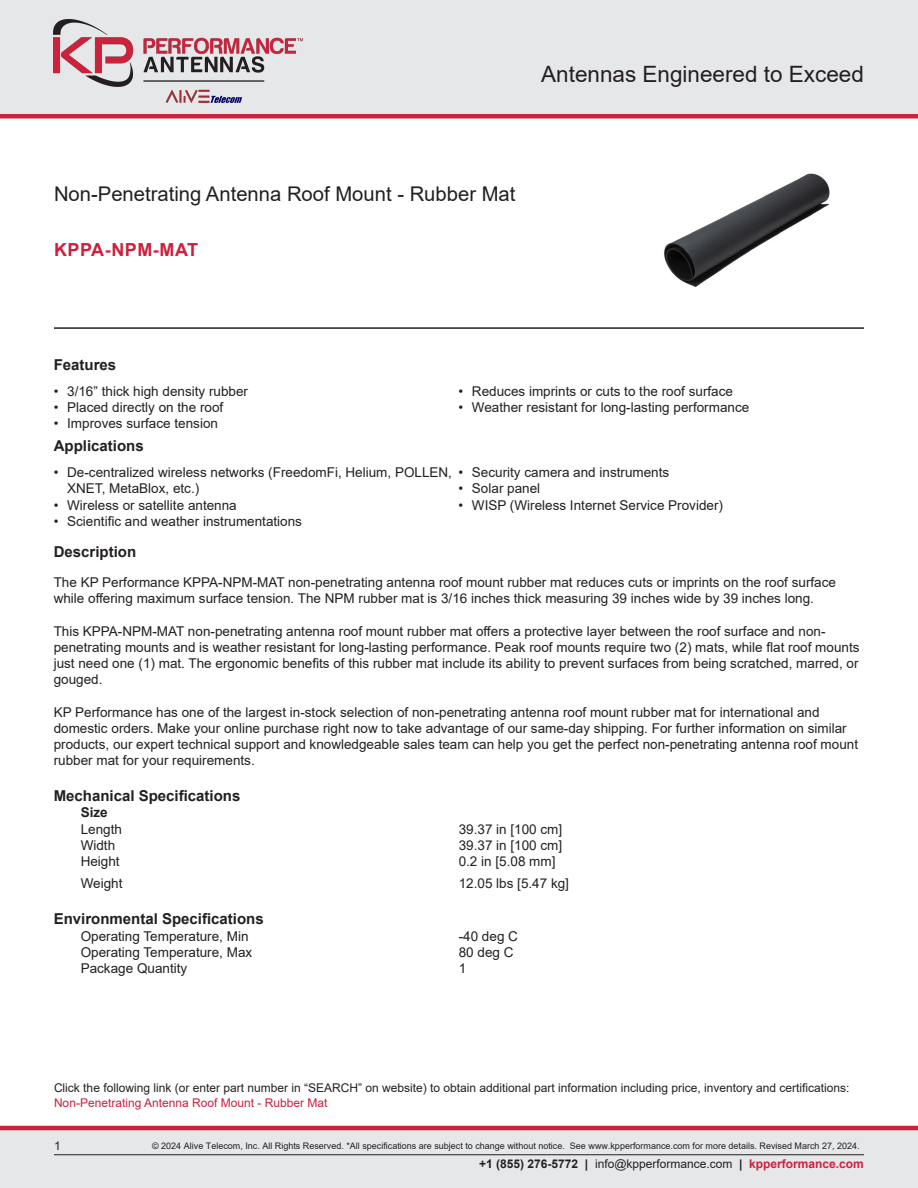
<style>
.page{position:relative;width:918px;height:1188px;background:#fff}
.page>*{position:absolute;margin:0;border:0;box-sizing:border-box;transform-origin:0 0}
.t1{font:22.5px "Arial";color:#231f20}
.Web_Description_Para{font:20.25px "Arial";color:#231f20}
.PN{font:700 18px "Arial";letter-spacing:.03em;color:#ce203c}
.Head1{font:700 15px "Arial";color:#231f20}
.LCOM_Section_Header{font:700 15px "Arial";color:#231f20}
.MarketingDescription{font:13.5px/16.2px "Arial";color:#231f20}
.Specs_Para{font:13.5px "Arial";color:#231f20}
.Head2_after_Head1{font:700 13.5px "Arial";color:#231f20}
.Description_and_PN_L{font:12px/15.3px "Arial";color:#231f20}
.t2{font:9px "Arial";color:#231f20}
.s1{color:#ce203c}
.s2{font-weight:700}
.s3{font-weight:700;color:#ce203c}
</style>
<div class="page">
<div style="left:0;top:1130px;width:918px;height:58px;background:#e6e7e9"></div>
<hr style="left:0;top:1126px;width:918px;height:4px;background:#ce203c">
<div style="left:0;top:0;width:918px;height:116px;background:#e6e7e9"></div>
<hr style="left:0;top:114px;width:918px;height:4px;background:#ce203c">
<hr style="left:54px;top:1154px;width:810px;height:1px;background:#231f20">
<hr style="left:54px;top:327px;width:810px;height:2px;background:#231f20">
<img style="left:664px;top:173px;width:166px;height:114px">
<img style="left:53px;top:19px;width:250px;height:84px">
<h1 class="t1" style="left:541px;top:58px;width:324px">Antennas Engineered to Exceed</h1>
<h1 class="Web_Description_Para" style="left:54px;top:180px;width:463px">Non-Penetrating Antenna Roof Mount - Rubber Mat</h1>
<p class="PN" style="left:54px;top:237px;width:146px">KPPA-NPM-MAT</p>
<p class="LCOM_Section_Header" style="left:54px;top:354px;width:64px">Features</p>
<p class="MarketingDescription" style="left:54px;top:383px;width:196px">• 3/16” thick high density rubber</p>
<p class="MarketingDescription" style="left:54px;top:399px;width:171px">• Placed directly on the roof</p>
<p class="MarketingDescription" style="left:54px;top:415px;width:166px">• Improves surface tension</p>
<p class="LCOM_Section_Header" style="left:54px;top:435px;width:92px">Applications</p>
<p class="MarketingDescription" style="left:67px;top:464px;width:386px;text-indent:-14px">• De-centralized wireless networks (FreedomFi, Helium, POLLEN,<br>XNET, MetaBlox, etc.)</p>
<p class="MarketingDescription" style="left:54px;top:497px;width:185px">• Wireless or satellite antenna</p>
<p class="MarketingDescription" style="left:54px;top:513px;width:250px">• Scientific and weather instrumentations</p>
<p class="MarketingDescription" style="left:458px;top:383px;width:276px">• Reduces imprints or cuts to the roof surface</p>
<p class="MarketingDescription" style="left:458px;top:399px;width:292px">• Weather resistant for long-lasting performance</p>
<p class="MarketingDescription" style="left:458px;top:464px;width:212px">• Security camera and instruments</p>
<p class="MarketingDescription" style="left:458px;top:480px;width:83px">• Solar panel</p>
<p class="MarketingDescription" style="left:458px;top:497px;width:266px">• WISP (Wireless Internet Service Provider)</p>
<p class="LCOM_Section_Header" style="left:54px;top:541px;width:84px">Description</p>
<p class="MarketingDescription" style="left:54px;top:574px;width:784px">The KP Performance KPPA-NPM-MAT non-penetrating antenna roof mount rubber mat reduces cuts or imprints on the roof surface while offering maximum surface tension. The NPM rubber mat is 3/16 inches thick measuring 39 inches wide by 39 inches long.</p>
<p class="MarketingDescription" style="left:54px;top:623px;width:807px">This KPPA-NPM-MAT non-penetrating antenna roof mount rubber mat offers a protective layer between the roof surface and non&shy;penetrating mounts and is weather resistant for long-lasting performance. Peak roof mounts require two (2) mats, while flat roof mounts just need one (1) mat. The ergonomic benefits of this rubber mat include its ability to prevent surfaces from being scratched, marred, or gouged.</p>
<p class="MarketingDescription" style="left:54px;top:704px;width:806px">KP Performance has one of the largest in-stock selection of non-penetrating antenna roof mount rubber mat for international and domestic orders. Make your online purchase right now to take advantage of our same-day shipping. For further information on similar products, our expert technical support and knowledgeable sales team can help you get the perfect non-penetrating antenna roof mount rubber mat for your requirements.</p>
<p class="Head1" style="left:54px;top:785px;width:188px">Mechanical Specifications</p>
<p class="Head2_after_Head1" style="left:81px;top:803px;width:29px">Size</p>
<p class="Specs_Para" style="left:81px;top:819px;width:43px">Length</p>
<p class="Specs_Para" style="left:459px;top:819px;width:105px">39.37 in [100 cm]</p>
<p class="Specs_Para" style="left:81px;top:836px;width:36px">Width</p>
<p class="Specs_Para" style="left:459px;top:836px;width:105px">39.37 in [100 cm]</p>
<p class="Specs_Para" style="left:81px;top:852px;width:41px">Height</p>
<p class="Specs_Para" style="left:459px;top:852px;width:98px">0.2 in [5.08 mm]</p>
<p class="Specs_Para" style="left:81px;top:874px;width:43px">Weight</p>
<p class="Specs_Para" style="left:459px;top:874px;width:112px">12.05 lbs [5.47 kg]</p>
<p class="Head1" style="left:54px;top:909px;width:212px">Environmental Specifications</p>
<p class="Specs_Para" style="left:81px;top:927px;width:169px">Operating Temperature, Min</p>
<p class="Specs_Para" style="left:459px;top:927px;width:61px">-40 deg C</p>
<p class="Specs_Para" style="left:81px;top:943px;width:173px">Operating Temperature, Max</p>
<p class="Specs_Para" style="left:459px;top:943px;width:56px">80 deg C</p>
<p class="Specs_Para" style="left:81px;top:959px;width:108px">Package Quantity</p>
<p class="Specs_Para" style="left:459px;top:959px;width:9px">1</p>
<p class="Description_and_PN_L" style="left:54px;top:1080px;width:797px">Click the following link (or enter part number in “SEARCH” on website) to obtain additional part information including price, inventory and certifications:<br><span class="s1">Non-Penetrating Antenna Roof Mount - Rubber Mat</span></p>
<p class="Description_and_PN_L" style="left:54px;top:1138px;width:8px">1</p>
<p class="t2" style="left:152px;top:1140px;width:709px">© 2024 Alive Telecom, Inc. All Rights Reserved. *All specifications are subject to change without notice. See www.kpperformance.com for more details. Revised March 27, 2024.</p>
<p class="Description_and_PN_L" style="left:479px;top:1156px;width:386px"><span class="s2">+1 (855) 276-5772 |</span> info@kpperformance.com <span class="s2">|</span> <span class="s3">kpperformance.com</span></p>
</div>
